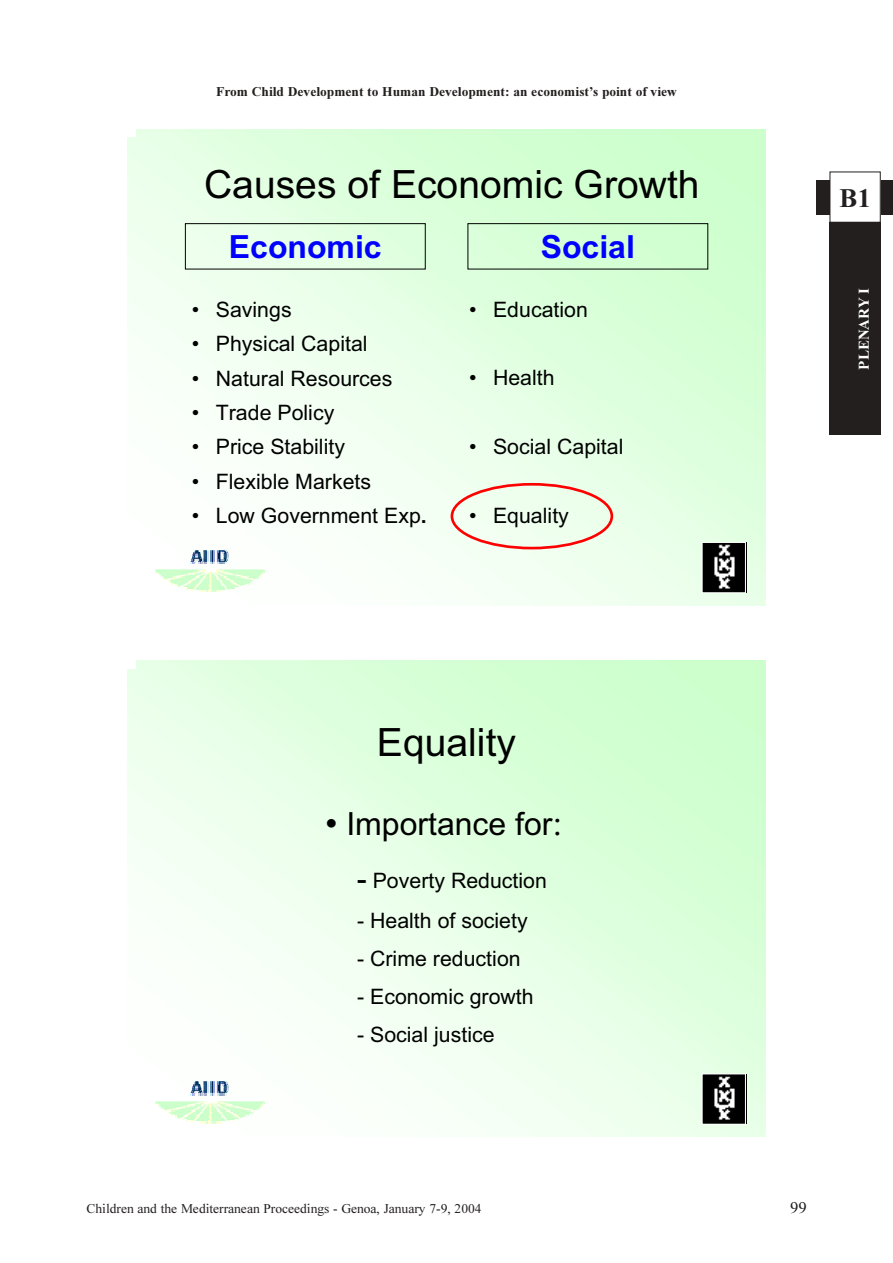
<style>
.page{position:relative;width:893px;height:1263px;background:#fff}
.page>*{position:absolute;margin:0;border:0;box-sizing:border-box;transform-origin:0 0}
.t1{font:39px "Arial";color:#000}
.t2{font:31.95px "Arial";color:#000}
.t3{font:700 31.95px "Arial";color:#00f}
.t4{font:27px "TT6 F1 O00";color:#231f1f}
.t5{font:21.3px "Arial";color:#000}
.t6{font:16.5px "TT6 F2 O00";color:#231f1f}
.t7{font:15px "TT6 F1 O00";color:#fff}
.t8{font:13.5px "TT6 F1 O00";color:#231f1f}
.t9{font:13.5px "TT6 F2 O00";color:#231f1f}
.s1{font-weight:700}
.s2{font-family:"Times New Roman";font-size:35.55px}
.s3{font-family:"Times New Roman";font-weight:700;font-size:28.35px}
</style>
<div class="page">
<div style="left:816px;top:180px;width:76px;height:34px;background:#231f1f"></div>
<div style="left:830px;top:172px;width:50px;height:50px;background:#fff"></div>
<div style="left:829px;top:172px;width:51px;height:51px;border:1px solid #231f1f"></div>
<div style="left:829px;top:223px;width:51px;height:212px;background:#231f1f"></div>
<img style="left:128px;top:129px;width:637px;height:476px">
<img style="left:703px;top:543px;width:43px;height:49px">
<div style="left:701px;top:542px;width:44px;height:51px;border:1px solid #fff"></div>
<svg style="left:190px;top:550px;width:38px;height:14px"></svg>
<img style="left:155px;top:568px;width:52px;height:3px">
<img style="left:214px;top:568px;width:51px;height:3px">
<img style="left:155px;top:571px;width:110px;height:1px">
<img style="left:157px;top:572px;width:107px;height:4px">
<img style="left:161px;top:576px;width:100px;height:2px">
<img style="left:163px;top:578px;width:95px;height:1px">
<img style="left:166px;top:579px;width:90px;height:2px">
<img style="left:167px;top:581px;width:87px;height:1px">
<img style="left:169px;top:582px;width:84px;height:1px">
<img style="left:171px;top:583px;width:79px;height:1px">
<img style="left:173px;top:584px;width:75px;height:2px">
<img style="left:177px;top:586px;width:68px;height:1px">
<img style="left:179px;top:587px;width:64px;height:1px">
<img style="left:182px;top:588px;width:57px;height:1px">
<img style="left:188px;top:589px;width:46px;height:1px">
<img style="left:193px;top:590px;width:36px;height:2px">
<svg style="left:128px;top:129px;width:8px;height:8px"></svg>
<svg style="left:185px;top:223px;width:523px;height:47px"></svg>
<div style="left:450px;top:483px;width:163px;height:66px;border:3px solid #f00;border-radius:50%"></div>
<img style="left:128px;top:661px;width:637px;height:476px">
<img style="left:703px;top:1074px;width:43px;height:50px">
<div style="left:701px;top:1074px;width:44px;height:51px;border:1px solid #fff"></div>
<svg style="left:190px;top:1082px;width:38px;height:13px"></svg>
<img style="left:155px;top:1100px;width:52px;height:2px">
<img style="left:214px;top:1100px;width:51px;height:2px">
<img style="left:155px;top:1102px;width:110px;height:2px">
<img style="left:157px;top:1104px;width:107px;height:3px">
<img style="left:161px;top:1107px;width:100px;height:3px">
<img style="left:163px;top:1110px;width:95px;height:1px">
<img style="left:166px;top:1111px;width:90px;height:1px">
<img style="left:167px;top:1112px;width:87px;height:1px">
<img style="left:169px;top:1113px;width:84px;height:2px">
<img style="left:171px;top:1115px;width:79px;height:1px">
<img style="left:173px;top:1116px;width:75px;height:1px">
<img style="left:177px;top:1117px;width:68px;height:1px">
<img style="left:179px;top:1118px;width:64px;height:1px">
<img style="left:182px;top:1119px;width:57px;height:2px">
<img style="left:188px;top:1121px;width:46px;height:1px">
<img style="left:193px;top:1122px;width:36px;height:1px">
<svg style="left:128px;top:661px;width:8px;height:7px"></svg>
<p class="t8" style="left:216px;top:87px;width:462px">From Child Development to Human Development: an economist’s point of view</p>
<h1 class="t1" style="left:204px;top:170px;width:497px">Causes of Economic Growth</h1>
<h2 class="t3" style="left:229px;top:235px;width:154px">Economic</h2>
<h2 class="t3" style="left:540px;top:235px;width:96px">Social</h2>
<p class="t5" style="left:192px;top:301px;width:101px">• Savings</p>
<p class="t5" style="left:192px;top:336px;width:177px">• Physical Capital</p>
<p class="t5" style="left:192px;top:370px;width:202px">• Natural Resources</p>
<p class="t5" style="left:192px;top:405px;width:144px">• Trade Policy</p>
<p class="t5" style="left:192px;top:439px;width:155px">• Price Stability</p>
<p class="t5" style="left:192px;top:474px;width:181px">• Flexible Markets</p>
<p class="t5" style="left:192px;top:508px;width:236px">• Low Government Exp<span class="s1">.</span></p>
<p class="t5" style="left:469px;top:301px;width:120px">• Education</p>
<p class="t5" style="left:469px;top:370px;width:87px">• Health</p>
<p class="t5" style="left:469px;top:439px;width:156px">• Social Capital</p>
<p class="t5" style="left:469px;top:508px;width:101px">• Equality</p>
<p class="t4" style="left:839px;top:189px;width:33px">B1</p>
<p class="t7" style="left:859px;top:370px;width:83px;rotate:-90deg">PLENARY I</p>
<h1 class="t1" style="left:377px;top:728px;width:141px">Equality</h1>
<h2 class="t2" style="left:325px;top:812px;width:239px"><span class="s2">•</span> Importance for<span class="s2">:</span></h2>
<p class="t5" style="left:357px;top:873px;width:191px"><span class="s3">-</span> Poverty Reduction</p>
<p class="t5" style="left:357px;top:913px;width:172px">- Health of society</p>
<p class="t5" style="left:357px;top:951px;width:165px">- Crime reduction</p>
<p class="t5" style="left:357px;top:989px;width:178px">- Economic growth</p>
<p class="t5" style="left:357px;top:1027px;width:139px">- Social justice</p>
<p class="t9" style="left:87px;top:1204px;width:396px">Children and the Mediterranean Proceedings - Genoa, January 7-9, 2004</p>
<p class="t6" style="left:790px;top:1202px;width:18px">99</p>
</div>
